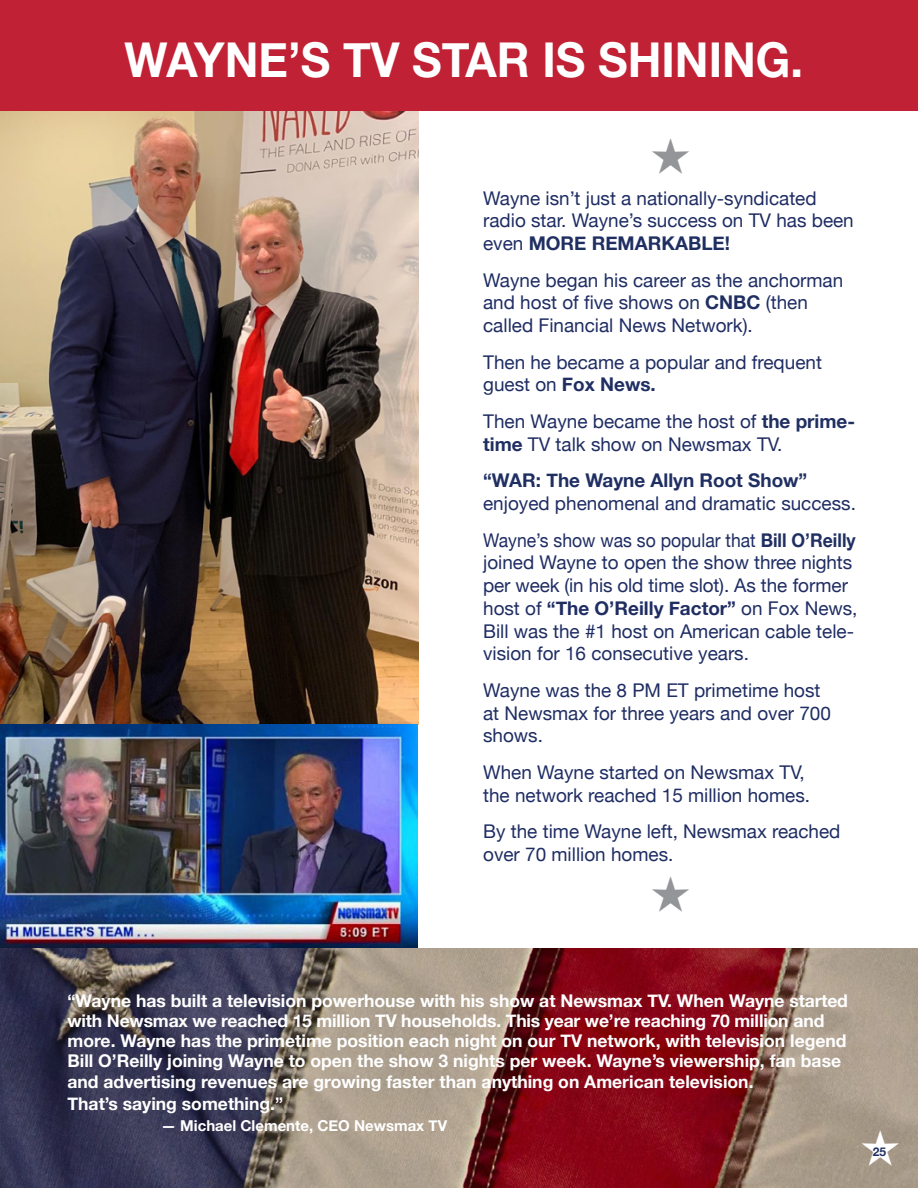
<style>
.page{position:relative;width:918px;height:1188px;background:#fff}
.page>*{position:absolute;margin:0;border:0;box-sizing:border-box;transform-origin:0 0}
.t1{font:700 48px "Helvetica Neue";color:#fff;scale:.95 1}
.t2{font:18.9px/22.6px "Helvetica Neue";color:#1f2d63}
.t3{font:700 18.9px "Helvetica Neue";color:#202f62}
.t4{font:700 17.55px/20.2px "Helvetica Neue";color:#fff}
.t5{font:700 15px "Helvetica Neue";color:#fff}
.t6{font:700 12px "Helvetica Neue";color:#212e62}
.s1{font-weight:700;color:#202f62}
.s2{font-weight:700}
.s3{color:#fff}
</style>
<div class="page">
<img style="left:0;top:110px;width:418px;height:838px">
<img style="left:0;top:948px;width:918px;height:240px">
<div style="left:0;top:0;width:918px;height:110px;background:#c12134"></div>
<h1 class="t1" style="left:124px;top:22px;width:716px">WAYNE’S TV STAR IS SHINING.</h1>
<p class="t2" style="left:483px;top:188px;width:372px">Wayne isn’t just a nationally-syndicated radio star. Wayne’s success on TV has been even <span class="s1">MORE REMARKABLE!</span></p>
<p class="t2" style="left:483px;top:270px;width:362px">Wayne began his career as the anchorman and host of five shows on <span class="s1">CNBC</span> (then called Financial News Network).</p>
<p class="t2" style="left:483px;top:352px;width:340px">Then he became a popular and frequent guest on <span class="s1">Fox News.</span></p>
<p class="t2" style="left:483px;top:411px;width:374px">Then Wayne became the host of <span class="s1">the prime&shy;time</span> TV talk show on Newsmax TV.</p>
<p class="t3" style="left:483px;top:466px;width:326px">“WAR: The Wayne Allyn Root Show”</p>
<p class="t2" style="left:483px;top:486px;width:374px;line-height:36.6px">enjoyed phenomenal and dramatic success.<br>Wayne’s show was so popular that <span class="s1">Bill O’Reilly</span></p>
<p class="t2" style="left:483px;top:553px;width:376px">joined Wayne to open the show three nights per week (in his old time slot). As the former host of <span class="s2">“The O’Reilly Factor”</span> on Fox News, Bill was the #1 host on American cable tele&shy;vision for 16 consecutive years.</p>
<p class="t2" style="left:483px;top:680px;width:349px">Wayne was the 8 PM ET primetime host at Newsmax for three years and over 700 shows.</p>
<p class="t2" style="left:483px;top:762px;width:328px">When Wayne started on Newsmax TV, the network reached 15 million homes.</p>
<p class="t2" style="left:483px;top:821px;width:359px">By the time Wayne left, Newsmax reached over 70 million homes.</p>
<p class="t4" style="left:68px;top:991px;width:782px">“Wayne has built a television powerhouse with his show at Newsmax TV. When Wayne started with Newsmax we reached 15 million TV households. This year we’re reaching 70 million and more. Wayne has the primetime position each night on our TV network, with television legend Bill O’Reilly joining Wayne to open the show 3 nights per week. Wayne’s viewership, fan base and advertising revenues are growing faster than anything on American television.</p>
<p class="t4" style="left:68px;top:1094px;width:217px">That’s saying something.”</p>
<p class="t5" style="left:161px;top:1114px;width:288px">— Michael Clemente, CEO Newsmax TV</p>
<p class="t6" style="left:860px;top:1142px;width:42px"><span class="s3">★</span>2 5</p>
</div>
